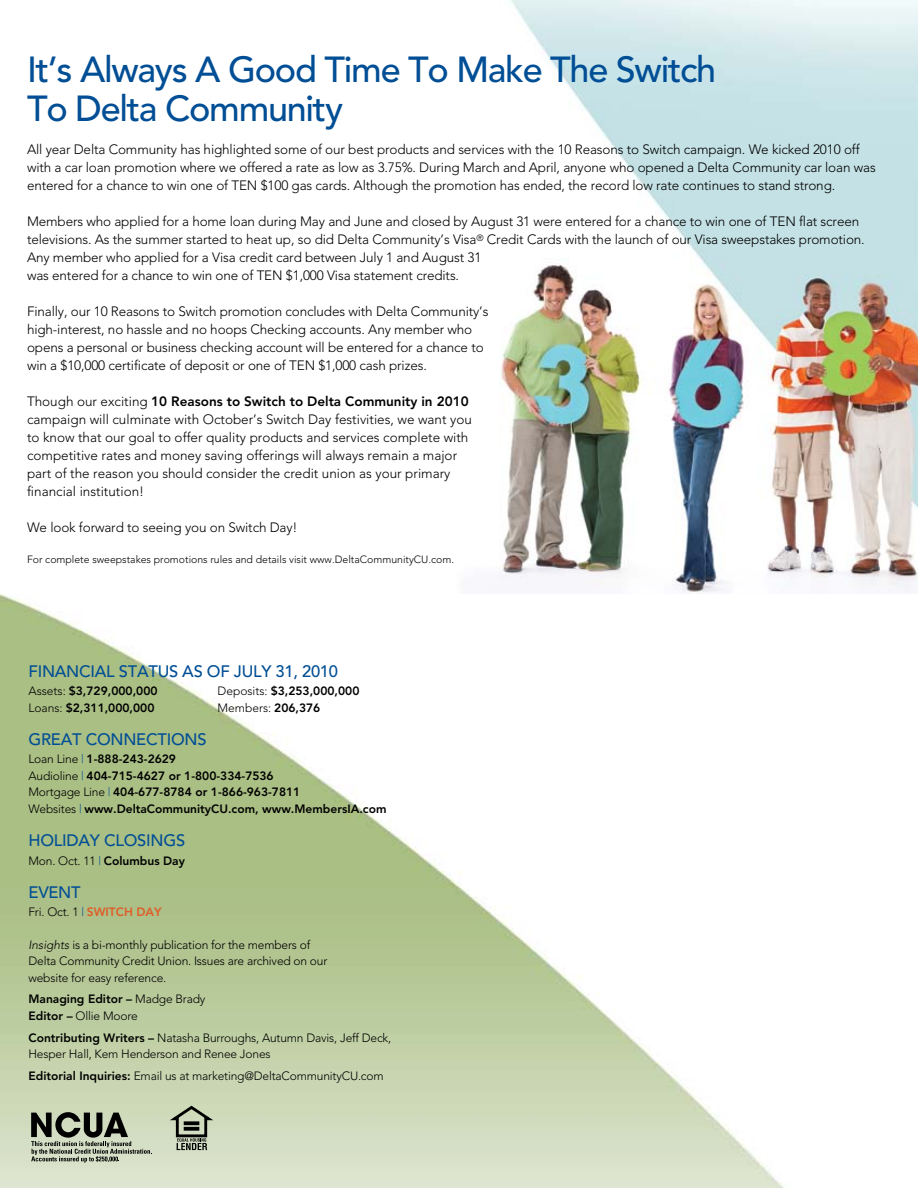
<style>
.page{position:relative;width:918px;height:1188px;background:#fff}
.page>*{position:absolute;margin:0;border:0;box-sizing:border-box;transform-origin:0 0}
.t1{font:500 36px/39px "Avenir";letter-spacing:-.035em;color:#004e95}
.t2{font:500 16.5px "Avenir";letter-spacing:-.015em;color:#004e95}
.t3{font:300 13.5px/18px "Avenir";letter-spacing:-.01em;color:#000}
.t4{font:300 12px/16.5px "Avenir";letter-spacing:-.015em;color:#000}
.t5{font:800 12px/16.5px "Avenir";color:#000}
.t6{font:300 10.5px "Avenir";color:#000}
.s1{font-weight:800}
.s2{font-weight:300}
.s3{font-weight:300;color:#004e95}
.s4{color:#004e95}
.s5{font-weight:800;color:#df5d27}
.s6{font-style:italic}
</style>
<div class="page">
<img style="left:499px;top:0;width:419px;height:594px">
<svg style="left:0;top:594px;width:784px;height:594px"></svg>
<svg style="left:170px;top:1106px;width:44px;height:44px;background:#9aa18c"></svg>
<svg style="left:184px;top:1121px;width:15px;height:4px"></svg>
<svg style="left:184px;top:1127px;width:15px;height:4px"></svg>
<svg style="left:31px;top:1112px;width:121px;height:51px;background:#929886"></svg>
<h1 class="t1" style="left:27px;top:51px;width:691px">IT’S ALWAYS A GOOD TIME TO MAKE THE SWITCH<br>TO DELTA COMMUNITY</h1>
<p class="t3" style="left:27px;top:140px;width:850px">All year Delta Community has highlighted some of our best products and services with the 10 Reasons to Switch campaign. We kicked 2010 off with a car loan promotion where we offered a rate as low as 3.75%. During March and April, anyone who opened a Delta Community car loan was entered for a chance to win one of TEN $100 gas cards. Although the promotion has ended, the record low rate continues to stand strong.</p>
<p class="t3" style="left:27px;top:212px;width:839px">Members who applied for a home loan during May and June and closed by August 31 were entered for a chance to win one of TEN flat screen televisions. As the summer started to heat up, so did Delta Community’s Visa<sup>®</sup> Credit Cards with the launch of our Visa sweepstakes promotion.<br>Any member who applied for a Visa credit card between July 1 and August 31<br>was entered for a chance to win one of TEN $1,000 Visa statement credits.</p>
<p class="t3" style="left:27px;top:302px;width:463px">Finally, our 10 Reasons to Switch promotion concludes with Delta Community’s high-interest, no hassle and no hoops Checking accounts. Any member who opens a personal or business checking account will be entered for a chance to win a $10,000 certificate of deposit or one of TEN $1,000 cash prizes.</p>
<p class="t3" style="left:27px;top:392px;width:446px">Though our exciting <span class="s1">10 Reasons to Switch to Delta Community in 2010 </span>campaign will culminate with October’s Switch Day festivities, we want you to know that our goal to offer quality products and services complete with competitive rates and money saving offerings will always remain a major part of the reason you should consider the credit union as your primary financial institution!</p>
<p class="t3" style="left:27px;top:518px;width:272px">We look forward to seeing you on Switch Day!</p>
<p class="t6" style="left:27px;top:553px;width:429px">For complete sweepstakes promotions rules and details visit www.DeltaCommunityCU.com.</p>
<p class="t2" style="left:28px;top:661px;width:20px">FINANCIA</p>
<p class="t2" style="left:106px;top:661px;width:233px">L STATUS AS OF JULY 31, 2010</p>
<p class="t5" style="left:28px;top:683px;width:131px"><span class="s2">Assets:</span> $3,729,000,000</p>
<p class="t5" style="left:218px;top:683px;width:143px"><span class="s2">Deposits:</span> $3,253,000,000</p>
<p class="t5" style="left:28px;top:699px;width:127px"><span class="s2">Loans:</span> $2,311,000,000</p>
<p class="t4" style="left:218px;top:699px;width:104px">Members: <span class="s1">206,376</span></p>
<p class="t2" style="left:28px;top:730px;width:82px">GREAT CONN</p>
<p class="t2" style="left:136px;top:730px;width:21px">ECTIONS</p>
<p class="t5" style="left:28px;top:751px;width:359px"><span class="s2">Loan Line</span> <span class="s3">|</span> 1-888-243-2629<br><span class="s2">Audioline</span> <span class="s3">|</span> 404-715-4627 or 1-800-334-7536<br><span class="s2">Mortgage Line</span> <span class="s3">|</span> 404-677-8784 or 1-866-963-7811<br><span class="s2">Websites</span> <span class="s3">|</span> www.DeltaCommunityCU.com, www.MembersIA.com</p>
<p class="t2" style="left:28px;top:831px;width:44px">HOLIDAY</p>
<p class="t2" style="left:104px;top:831px;width:31px">CLOSINGS</p>
<p class="t5" style="left:28px;top:852px;width:158px"><span class="s2">Mon. Oct. 11</span> <span class="s3">|</span> Columbus Day</p>
<p class="t2" style="left:28px;top:882px;width:54px">EVENT</p>
<p class="t4" style="left:28px;top:904px;width:135px">Fri. Oct. 1 <span class="s4">|</span> <span class="s5">SWITCH DAY</span></p>
<p class="t4" style="left:28px;top:936px;width:300px"><span class="s6">Insights</span> is a bi-monthly publication for the members of<br>Delta Community Credit Union. Issues are archived on our website for easy reference.</p>
<p class="t5" style="left:28px;top:991px;width:178px">Managing Editor – <span class="s2">Madge Brady<br></span>Editor – <span class="s2">Ollie Moore</span></p>
<p class="t4" style="left:28px;top:1029px;width:364px"><span class="s1">Contributing Writers –</span> Natasha Burroughs, Autumn Davis, Jeff Deck,<br>Hesper Hall, Kem Henderson and Renee Jones</p>
<p class="t4" style="left:28px;top:1068px;width:357px"><span class="s1">Editorial Inquiries:</span> Email us at marketing@DeltaCommunityCU.com</p>
</div>
